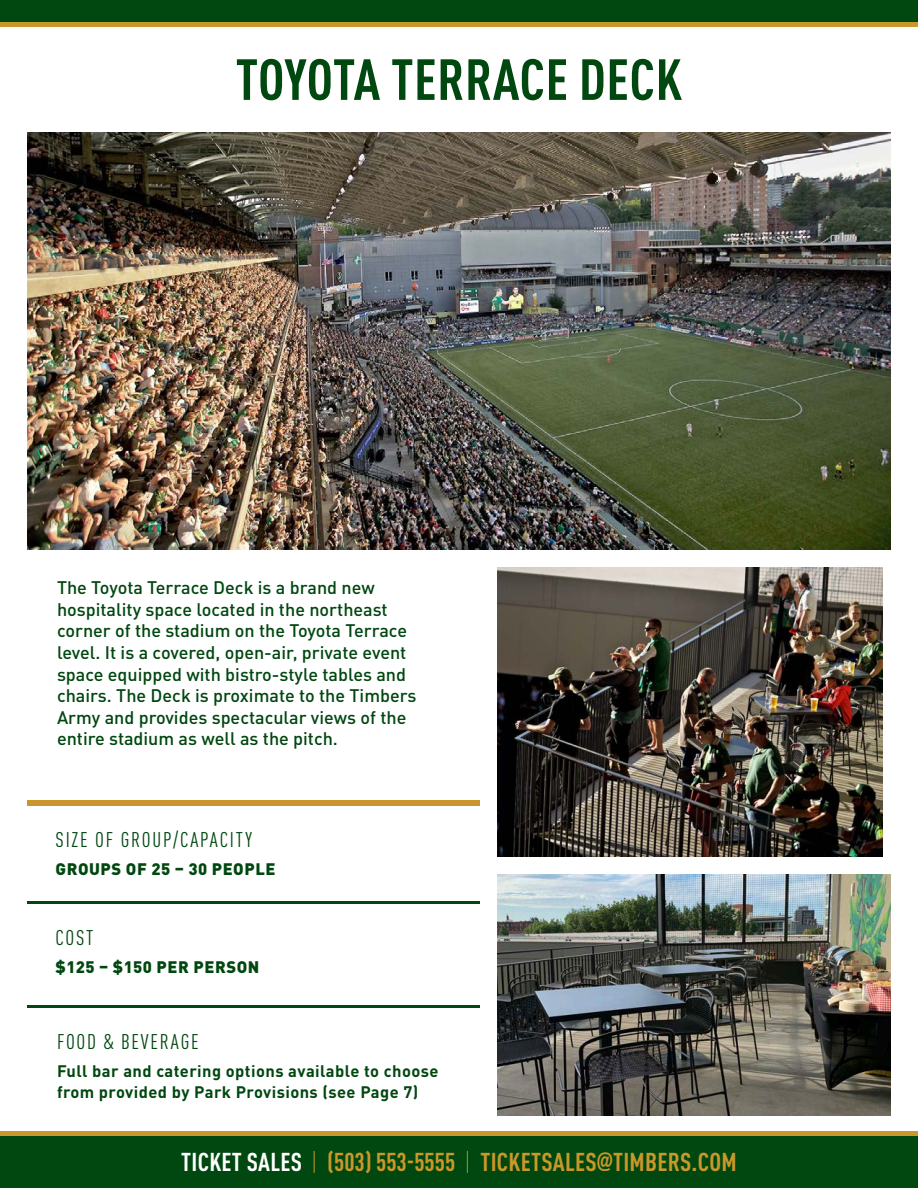
<style>
.page{position:relative;width:918px;height:1188px;background:#fff}
.page>*{position:absolute;margin:0;border:0;box-sizing:border-box;transform-origin:0 0}
.t1{font:700 condensed 57px "DINOT";letter-spacing:.01em;color:#004710}
.t2{font:700 condensed 25.5px "DINOT";letter-spacing:.01em;color:#ca982a}
.t3{font:condensed 21px "DINOT";letter-spacing:.085em;color:#004710}
.t4{font:500 18px/21.6px "DINOT";color:#004710}
.t5{font:700 16.5px/21px "DINOT";letter-spacing:.025em;color:#004710}
.t6{font:900 16.5px "DINOT";letter-spacing:.035em;color:#004710}
.s1{color:#fff}
.s2{font-weight:300}
.s3{font-family:"Trade Gothic Next LT Pro";font-weight:800}
</style>
<div class="page">
<div style="left:0;top:0;width:918px;height:22px;background:#004710"></div>
<div style="left:0;top:22px;width:918px;height:5px;background:#ca982a"></div>
<div style="left:0;top:1136px;width:918px;height:52px;background:#004710"></div>
<div style="left:0;top:1131px;width:918px;height:5px;background:#ca982a"></div>
<img style="left:497px;top:568px;width:385px;height:289px">
<img style="left:497px;top:875px;width:394px;height:241px">
<img style="left:27px;top:132px;width:864px;height:418px">
<div style="left:27px;top:800px;width:452px;height:5px;background:#c9962b"></div>
<hr style="left:27px;top:902px;width:452px;height:2px;background:#004712">
<hr style="left:27px;top:1005px;width:452px;height:3px;background:#004712">
<p class="t1" style="left:236px;top:45px;width:448px">TOYOTA TERRACE DECK</p>
<p class="t4" style="left:57px;top:577px;width:361px">The Toyota Terrace Deck is a brand new hospitality space located in the northeast corner of the stadium on the Toyota Terrace level. It is a covered, open-air, private event space equipped with bistro-style tables and chairs. The Deck is proximate to the Timbers Army and provides spectacular views of the entire stadium as well as the pitch.</p>
<p class="t3" style="left:56px;top:828px;width:198px">SIZE OF GROUP/CAPACITY</p>
<p class="t6" style="left:56px;top:858px;width:221px">GROUPS OF 25 – 30 PEOPLE</p>
<p class="t3" style="left:56px;top:926px;width:39px">COST</p>
<p class="t6" style="left:56px;top:956px;width:205px">$125 – $150 PER PERSON</p>
<p class="t3" style="left:57px;top:1029px;width:143px">FOOD &amp; BEVERAGE</p>
<p class="t5" style="left:57px;top:1060px;width:383px">Full bar and catering options available to choose from provided by Park Provisions (see Page 7)</p>
<h2 class="t2" style="left:181px;top:1146px;width:557px"><span class="s1">TICKET SALES</span> <span class="s2">|</span> (503) 553-5555 <span class="s2">|</span> TICKETSALES<span class="s3">@</span>TIMBERS.COM</h2>
</div>
